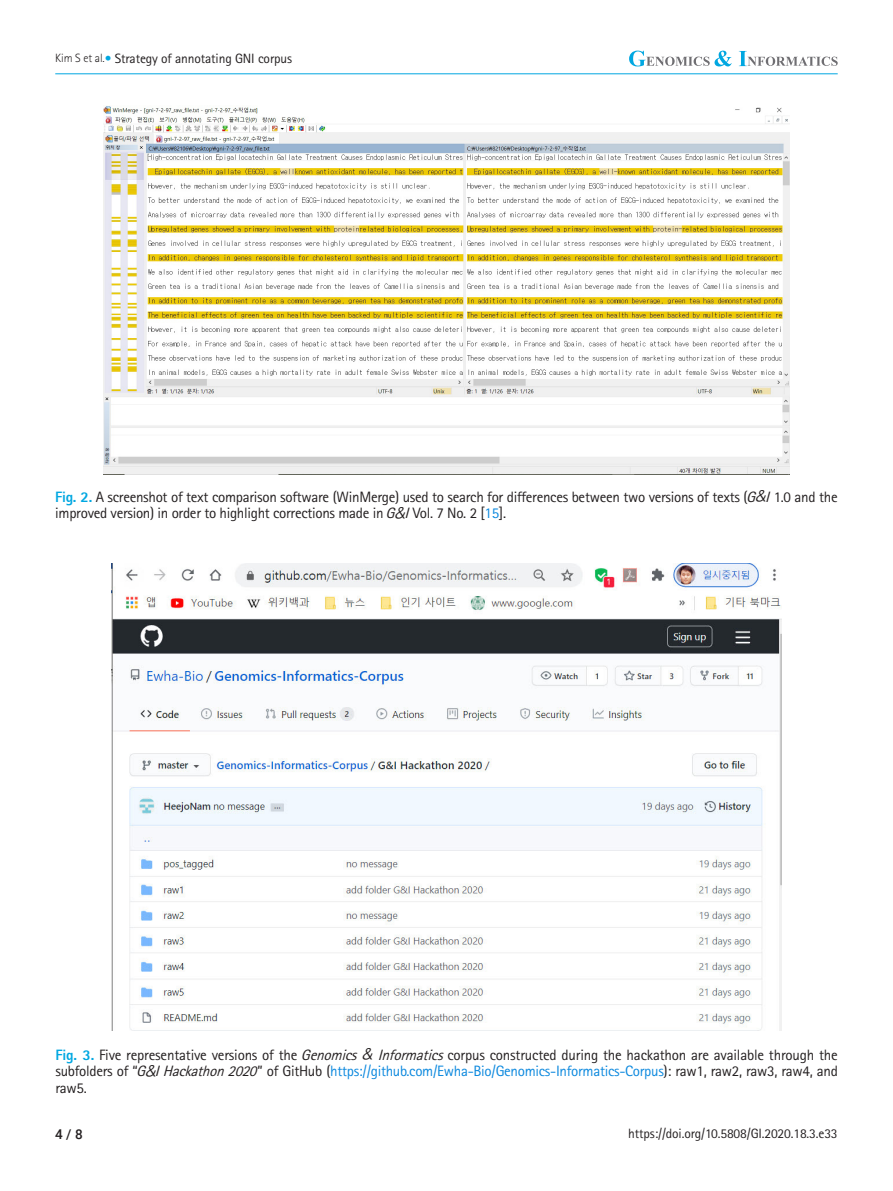
<style>
.page{position:relative;width:893px;height:1191px;background:#fff}
.page>*{position:absolute;margin:0;border:0;box-sizing:border-box;transform-origin:0 0}
.fig-caption{font:15px/16.5px "Rotis Sans Serif Std";letter-spacing:-.02em;color:#231f20}
.t1{font:13.5px "Rotis Sans Serif Std";letter-spacing:-.01em;color:#231f20}
.t2{font:500 13.5px "Roboto";color:#231f20}
.s1{font-weight:300;font-size:12px}
.s2{color:#00a7e1}
.s3{font-weight:800;color:#00a7e1}
.s4{font-style:italic}
.s5{font-family:"Ko Pub Dotum";font-weight:500;font-style:italic}
.s6{color:#0b88de}
</style>
<div class="page">
<img style="left:103px;top:106px;width:686px;height:369px">
<img style="left:112px;top:563px;width:669px;height:467px">
<hr style="left:55px;top:74px;width:783px;height:1px;background:#00a7e1">
<svg style="left:629px;top:51px;width:209px;height:15px"></svg>
<p class="t1" style="left:55px;top:50px;width:238px"><span class="s1">Kim S et al.</span><span class="s2">•</span> Strategy of annotating GNI corpus</p>
<p class="fig-caption" style="left:55px;top:488px;width:784px"><span class="s3">Fig. 2.</span> A screenshot of text comparison software (WinMerge) used to search for differences between two versions of texts (<span class="s4">G</span><span class="s5">&amp;</span><span class="s4">I</span>1.0 and the improved version) in order to highlight corrections made in <span class="s4">G</span><span class="s5">&amp;</span><span class="s4">I</span>Vol. 7 No. 2 [<span class="s6">15</span>].</p>
<p class="fig-caption" style="left:55px;top:1046px;width:784px;text-align:justify"><span class="s3">Fig. 3.</span> Five representative versions of the <span class="s4">Genomics</span><span class="s5">&amp;</span> <span class="s4">Informatics</span>corpus constructed during the hackathon are available through the subfolders of “<span class="s4">G</span><span class="s5">&amp;</span><span class="s4">IHackathon2020</span>” of GitHub (<span class="s6">https://github.com/Ewha-Bio/Genomics-Informatics-Corpus</span>): raw1, raw2, raw3, raw4, and raw5.</p>
<p class="t2" style="left:55px;top:1124px;width:29px">4 / 8</p>
<p class="t1" style="left:628px;top:1125px;width:211px">https://doi.org/10.5808/GI.2020.18.3.e33</p>
</div>
